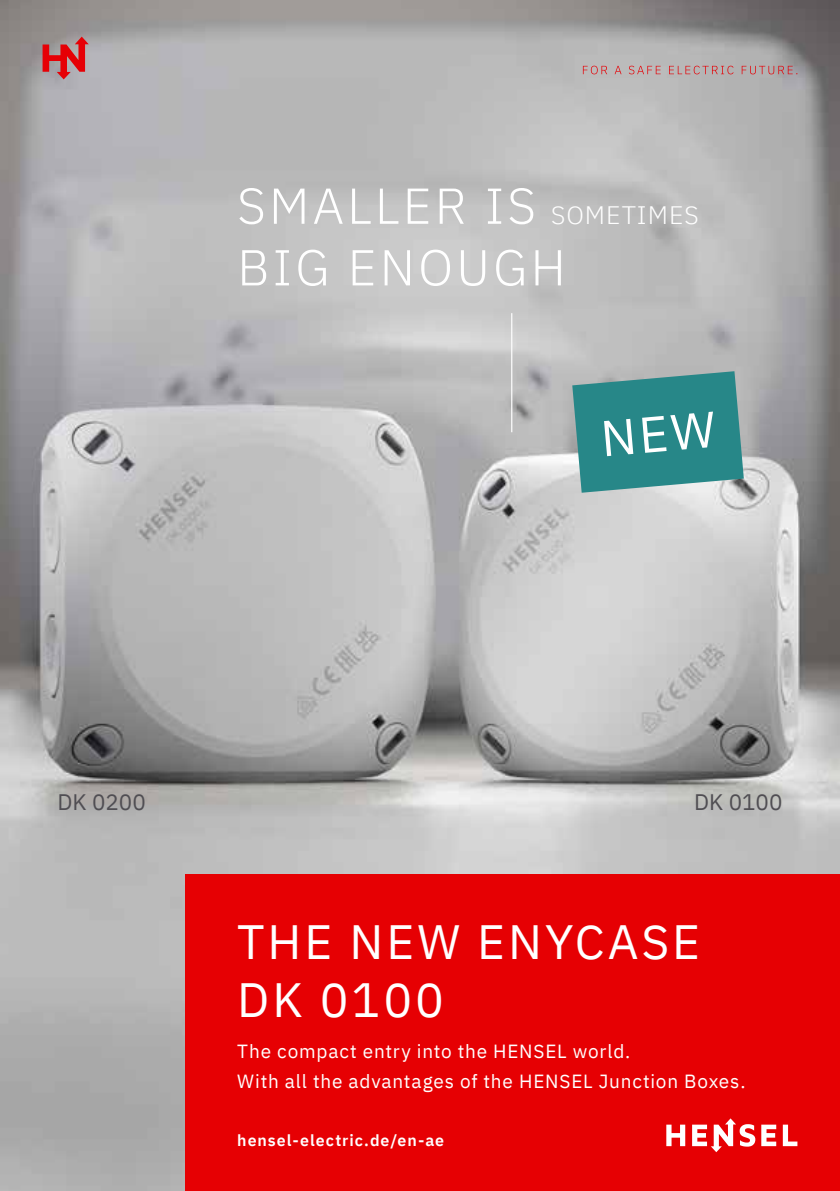
<style>
.page{position:relative;width:840px;height:1191px;background:#fff}
.page>*{position:absolute;margin:0;border:0;box-sizing:border-box;transform-origin:0 0}
.t1{font:300 50.4px/61.6px "IBM Plex Sans";letter-spacing:.06em;color:#fff}
.t2{font:48px/57.6px "IBM Plex Sans";letter-spacing:.06em;color:#fff}
.t3{font:22.4px "IBM Plex Sans";color:#504e53}
.t4{font:19px/29.4px "IBM Plex Sans";letter-spacing:.045em;color:#fff}
.t5{font:600 16px "IBM Plex Sans";letter-spacing:.06em;color:#fff}
.s1{font-size:25.2px}
</style>
<div class="page">
<img style="left:0;top:0;width:839px;height:1191px">
<svg style="left:582px;top:66px;width:25px;height:8px"></svg>
<svg style="left:614px;top:66px;width:7px;height:8px"></svg>
<svg style="left:628px;top:66px;width:32px;height:8px"></svg>
<svg style="left:668px;top:66px;width:65px;height:8px"></svg>
<svg style="left:741px;top:66px;width:56px;height:8px"></svg>
<svg style="left:43px;top:37px;width:46px;height:42px;background:#c15e61"></svg>
<div style="left:185px;top:874px;width:654px;height:317px;background:#e60003"></div>
<svg style="left:666px;top:1124px;width:18px;height:22px"></svg>
<svg style="left:761px;top:1124px;width:14px;height:22px"></svg>
<svg style="left:782px;top:1124px;width:15px;height:22px"></svg>
<svg style="left:692px;top:1118px;width:62px;height:34px"></svg>
<hr style="left:511px;top:313px;width:1px;height:119px;background:#fff">
<svg style="left:572px;top:371px;width:171px;height:122px;background:#409191"></svg>
<h1 class="t1" style="left:237px;top:171px;width:463px">SMALLER IS <span class="s1">SOMETIMES<br></span>BIG ENOUGH</h1>
<p class="t3" style="left:57px;top:785px;width:90px">DK 0200</p>
<p class="t3" style="left:693px;top:785px;width:90px">DK 0100</p>
<h2 class="t2" style="left:237px;top:909px;width:464px">THE NEW ENYCASE<br>DK 0100</h2>
<p class="t4" style="left:237px;top:1035px;width:509px">The compact entry into the HENSEL world.<br>With all the advantages of the HENSEL Junction Boxes.</p>
<p class="t5" style="left:237px;top:1127px;width:208px">hensel-electric.de/en-ae</p>
</div>
